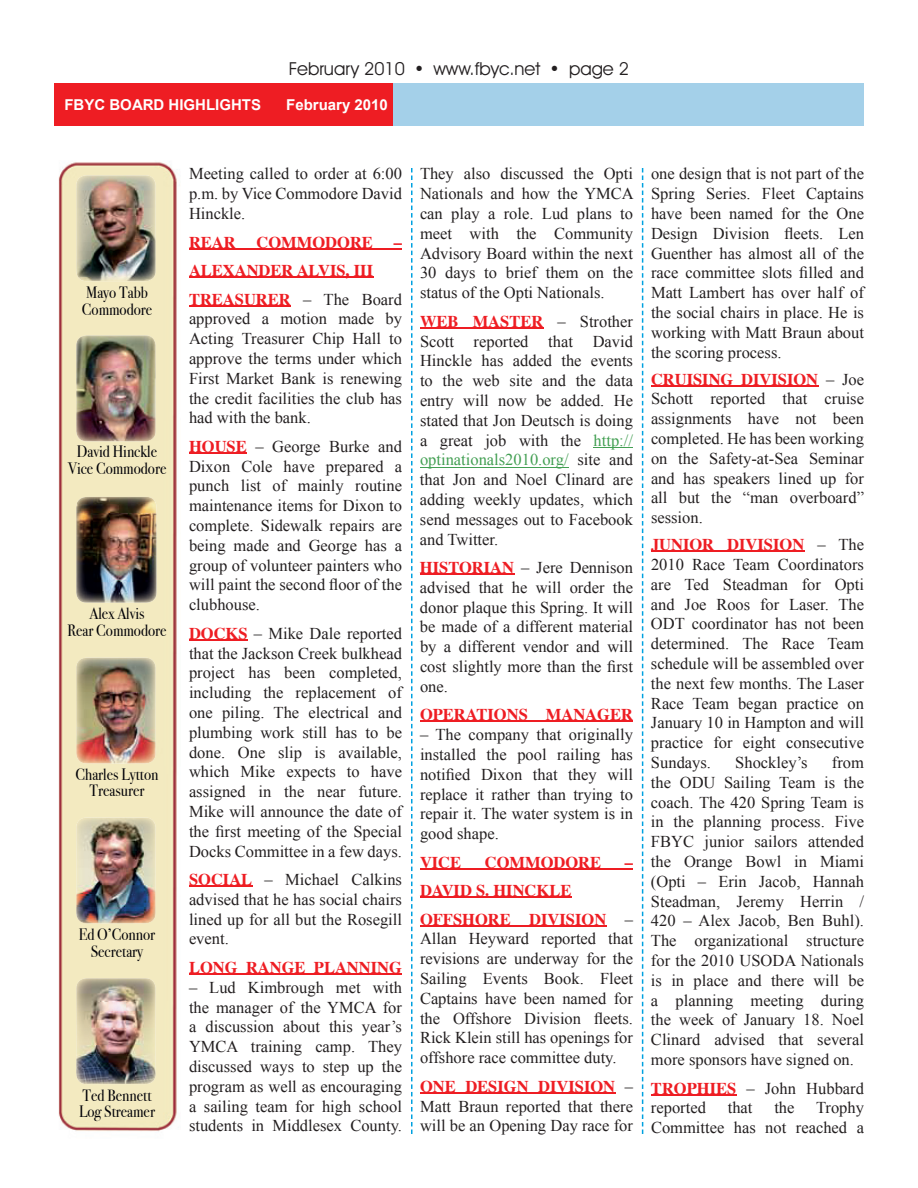
<style>
.page{position:relative;width:918px;height:1188px;background:#fff}
.page>*{position:absolute;margin:0;border:0;box-sizing:border-box;transform-origin:0 0}
.t1{font:18px "Avant Garde IT Cby BT";color:#231f20}
.t2{font:16.5px/19.8px "Times New Roman";color:#231f20;text-align:justify}
.t3{font:700 16.5px/28.5px "Times";color:#ee1d23}
.t4{font:16.5px/16.5px "Bodoni Svty Two ITCTT Book";color:#000006;text-align:center;scale:.9 1}
.t5{font:700 15px "Arial";color:#fff}
.s1{font-family:"Times New Roman";font-weight:400;color:#231f20}
.s2{font-family:"Times";font-weight:700;color:#ee1d23}
.s3{color:#439f53}
</style>
<div class="page">
<div style="left:54px;top:84px;width:339px;height:42px;background:#ee1d23"></div>
<div style="left:393px;top:84px;width:471px;height:42px;background:#a4d0e9"></div>
<svg style="left:411px;top:168px;width:1px;height:966px"></svg>
<svg style="left:642px;top:168px;width:1px;height:966px"></svg>
<hr style="left:189px;top:248px;width:213px;height:1px;background:#ee1d23">
<hr style="left:189px;top:277px;width:184px;height:1px;background:#ee1d23">
<hr style="left:189px;top:305px;width:102px;height:1px;background:#ee1d23">
<hr style="left:189px;top:452px;width:58px;height:1px;background:#ee1d23">
<hr style="left:189px;top:639px;width:59px;height:1px;background:#ee1d23">
<hr style="left:189px;top:886px;width:63px;height:1px;background:#ee1d23">
<hr style="left:189px;top:973px;width:213px;height:2px;background:#ee1d23">
<hr style="left:420px;top:327px;width:123px;height:1px;background:#ee1d23">
<hr style="left:594px;top:447px;width:39px;height:1px;background:#439f53">
<hr style="left:420px;top:467px;width:149px;height:1px;background:#439f53">
<hr style="left:420px;top:574px;width:94px;height:1px;background:#ee1d23">
<hr style="left:420px;top:721px;width:213px;height:1px;background:#ee1d23">
<hr style="left:420px;top:868px;width:213px;height:1px;background:#ee1d23">
<hr style="left:420px;top:897px;width:151px;height:1px;background:#ee1d23">
<hr style="left:420px;top:925px;width:186px;height:1px;background:#ee1d23">
<hr style="left:420px;top:1092px;width:195px;height:1px;background:#ee1d23">
<hr style="left:651px;top:385px;width:167px;height:1px;background:#ee1d23">
<hr style="left:651px;top:551px;width:153px;height:1px;background:#ee1d23">
<hr style="left:651px;top:1094px;width:85px;height:1px;background:#ee1d23">
<img style="left:58px;top:162px;width:119px;height:970px">
<img style="left:76px;top:497px;width:81px;height:106px;border-radius:10px">
<img style="left:76px;top:658px;width:80px;height:106px;border-radius:10px">
<img style="left:76px;top:335px;width:80px;height:106px;border-radius:10px">
<img style="left:76px;top:818px;width:80px;height:105px;border-radius:10px">
<img style="left:76px;top:175px;width:80px;height:106px;border-radius:10px">
<img style="left:76px;top:978px;width:80px;height:106px;border-radius:10px">
<p class="t1" style="left:289px;top:63px;width:117px">February 2010</p>
<p class="t1" style="left:433px;top:63px;width:108px">www.fbyc.net</p>
<p class="t1" style="left:569px;top:63px;width:62px">page 2</p>
<p class="t5" style="left:64px;top:96px;width:198px">FBYC BOARD HIGHLIGHTS</p>
<p class="t5" style="left:286px;top:96px;width:103px">February 2010</p>
<p class="t4" style="left:82px;top:285px;width:80px;text-align:left">Mayo Tabb<br>Commodore</p>
<p class="t4" style="left:68px;top:444px;width:111px">David Hinckle<br>Vice Commodore</p>
<p class="t4" style="left:67px;top:606px;width:112px">Alex Alvis<br>Rear Commodore</p>
<p class="t4" style="left:76px;top:766px;width:94px">Charles Lytton<br>Treasurer</p>
<p class="t4" style="left:79px;top:927px;width:87px">Ed O’Connor<br>Secretary</p>
<p class="t4" style="left:79px;top:1087px;width:86px;text-align:left">Ted Bennett<br>Log Streamer</p>
<p class="t2" style="left:189px;top:164px;width:215px">Meeting called to order at 6:00 p.m. by Vice Commodore David Hinckle.</p>
<p class="t3" style="left:189px;top:229px;width:48px">REAR</p>
<p class="t3" style="left:257px;top:229px;width:118px">COMMODORE</p>
<p class="t3" style="left:394px;top:229px;width:10px">–</p>
<p class="t3" style="left:189px;top:258px;width:215px">ALEXANDER ALVIS, III<br>TREASURER <span class="s1">– The Board</span></p>
<p class="t2" style="left:189px;top:309px;width:215px">approved a motion made by Acting Treasurer Chip Hall to approve the terms under which First Market Bank is renewing the credit facilities the club has had with the bank.</p>
<p class="t2" style="left:189px;top:436px;width:215px"><span class="s2">HOUSE</span> – George Burke and Dixon Cole have prepared a punch list of mainly routine maintenance items for Dixon to complete. Sidewalk repairs are being made and George has a group of volunteer painters who will paint the second floor of the clubhouse.</p>
<p class="t2" style="left:189px;top:623px;width:215px"><span class="s2">DOCKS</span> – Mike Dale reported that the Jackson Creek bulkhead project has been completed, including the replacement of one piling. The electrical and plumbing work still has to be done. One slip is available, which Mike expects to have assigned in the near future.<br>Mike will announce the date of the first meeting of the Special Docks Committee in a few days.</p>
<p class="t2" style="left:189px;top:870px;width:215px"><span class="s2">SOCIAL</span> – Michael Calkins advised that he has social chairs lined up for all but the Rosegill event.</p>
<p class="t3" style="left:189px;top:955px;width:214px">LONG RANGE PLANNING</p>
<p class="t2" style="left:189px;top:977px;width:215px">– Lud Kimbrough met with the manager of the YMCA for a discussion about this year’s YMCA training camp. They discussed ways to step up the program as well as encouraging a sailing team for high school students in Middlesex County.</p>
<p class="t2" style="left:420px;top:164px;width:215px">They also discussed the Opti Nationals and how the YMCA can play a role. Lud plans to meet with the Community Advisory Board within the next 30 days to brief them on the status of the Opti Nationals.</p>
<p class="t3" style="left:420px;top:308px;width:215px">WEB MASTER <span class="s1">– Strother</span></p>
<p class="t2" style="left:420px;top:331px;width:215px">Scott reported that David Hinckle has added the events to the web site and the data entry will now be added. He stated that Jon Deutsch is doing a great job with the <span class="s3">http:// optinationals2010.org/</span> site and that Jon and Noel Clinard are adding weekly updates, which send messages out to Facebook and Twitter.</p>
<p class="t2" style="left:420px;top:558px;width:215px"><span class="s2">HISTORIAN</span> – Jere Dennison advised that he will order the donor plaque this Spring. It will be made of a different material by a different vendor and will cost slightly more than the first one.</p>
<p class="t3" style="left:420px;top:702px;width:214px">OPERATIONS MANAGER</p>
<p class="t2" style="left:420px;top:725px;width:215px">– The company that originally installed the pool railing has notified Dixon that they will replace it rather than trying to repair it. The water system is in good shape.</p>
<p class="t3" style="left:420px;top:849px;width:43px">VICE</p>
<p class="t3" style="left:485px;top:849px;width:118px">COMMODORE</p>
<p class="t3" style="left:625px;top:849px;width:10px">–</p>
<p class="t3" style="left:420px;top:878px;width:215px">DAVID S. HINCKLE<br>OFFSHORE DIVISION <span class="s1">–</span></p>
<p class="t2" style="left:420px;top:929px;width:215px">Allan Heyward reported that revisions are underway for the Sailing Events Book. Fleet Captains have been named for the Offshore Division fleets.<br>Rick Klein still has openings for offshore race committee duty.</p>
<p class="t3" style="left:420px;top:1073px;width:214px">ONE DESIGN DIVISION <span class="s1">–</span></p>
<p class="t2" style="left:420px;top:1096px;width:215px">Matt Braun reported that there will be an Opening Day race for</p>
<p class="t2" style="left:651px;top:164px;width:215px">one design that is not part of the Spring Series. Fleet Captains have been named for the One Design Division fleets. Len Guenther has almost all of the race committee slots filled and Matt Lambert has over half of the social chairs in place. He is working with Matt Braun about the scoring process.</p>
<p class="t3" style="left:651px;top:366px;width:214px">CRUISING DIVISION <span class="s1">– Joe</span></p>
<p class="t2" style="left:651px;top:389px;width:215px">Schott reported that cruise assignments have not been completed. He has been working on the Safety-at-Sea Seminar and has speakers lined up for all but the “man overboard” session.</p>
<p class="t3" style="left:651px;top:532px;width:215px">JUNIOR DIVISION <span class="s1">– The</span></p>
<p class="t2" style="left:651px;top:555px;width:215px">2010 Race Team Coordinators are Ted Steadman for Opti and Joe Roos for Laser. The ODT coordinator has not been determined. The Race Team schedule will be assembled over the next few months. The Laser Race Team began practice on January 10 in Hampton and will practice for eight consecutive Sundays.</p>
<p class="t2" style="left:735px;top:753px;width:74px">Shockley’s</p>
<p class="t2" style="left:651px;top:753px;width:215px;text-indent:181px">from the ODU Sailing Team is the coach. The 420 Spring Team is in the planning process. Five FBYC junior sailors attended the Orange Bowl in Miami (Opti – Erin Jacob, Hannah Steadman, Jeremy Herrin / 420 – Alex Jacob, Ben Buhl).<br>The organizational structure for the 2010 USODA Nationals is in place and there will be a planning meeting during the week of January 18. Noel Clinard advised that several more sponsors have signed on.</p>
<p class="t2" style="left:651px;top:1078px;width:214px"><span class="s2">TROPHIES</span> – John Hubbard reported</p>
<p class="t2" style="left:728px;top:1098px;width:26px">that</p>
<p class="t2" style="left:774px;top:1098px;width:22px">the</p>
<p class="t2" style="left:651px;top:1098px;width:215px;text-align:right">Trophy<br>Committee has not reached a</p>
</div>
